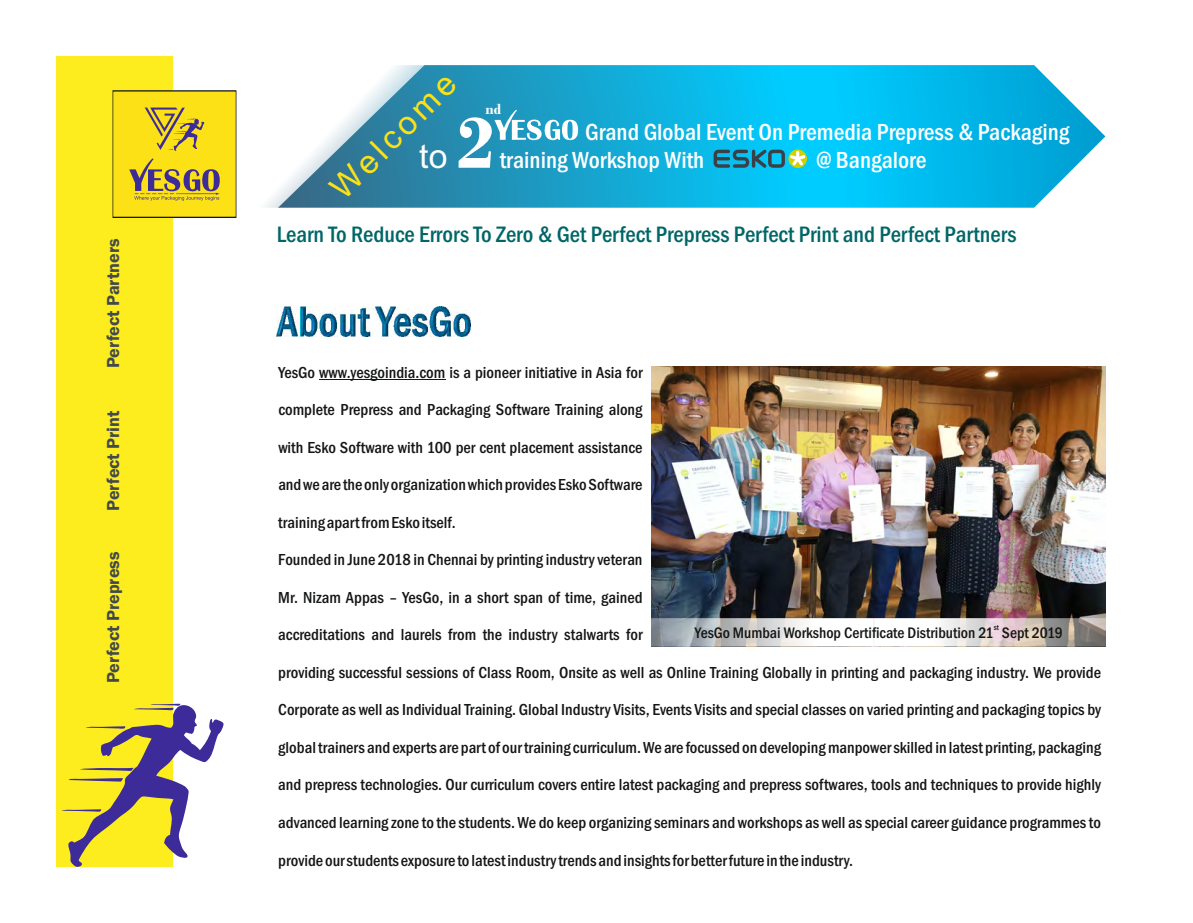
<style>
.page{position:relative;width:1193px;height:923px;background:#fff}
.page>*{position:absolute;margin:0;border:0;box-sizing:border-box;transform-origin:0 0}
.t1{font:700 77.1px "Bodoni";color:#fff}
.t2{font:33.75px "Arial";color:#fff}
.t3{font:33px "Arial";color:#fbe116}
.t4{font:500 condensed 24px "Franklin Gothic";color:#fff}
.t5{font:500 condensed 23.1px "Franklin Gothic";color:#066}
.t6{font:600 18px "Franklin Gothic";color:#41494d}
.t7{font:500 condensed 16.5px "Franklin Gothic";color:#151616}
.t8{font:500 condensed 15.75px "Franklin Gothic";color:#151616}
.t9{font:700 15.45px "Bodoni";color:#fff}
.t10{font:500 condensed 7.8px "Franklin Gothic";color:#151616}
</style>
<div class="page">
<svg style="left:462px;top:65px;width:643px;height:142px;background:#18b7e3"></svg>
<svg style="left:172px;top:56px;width:290px;height:269px"></svg>
<svg style="left:494px;top:110px;width:84px;height:30px"></svg>
<img style="left:276px;top:306px;width:194px;height:30px">
<svg style="left:788px;top:149px;width:18px;height:19px"></svg>
<svg style="left:713px;top:150px;width:92px;height:18px;background:#3a9499"></svg>
<hr style="left:319px;top:379px;width:126px;height:1px;background:#151616">
<div style="left:56px;top:56px;width:116px;height:810px;background:#fded1e"></div>
<img style="left:651px;top:366px;width:454px;height:252px">
<img style="left:651px;top:618px;width:454px;height:28px">
<div style="left:113px;top:91px;width:123px;height:126px;background:#fbe116"></div>
<svg style="left:145px;top:107px;width:59px;height:44px"></svg>
<svg style="left:129px;top:158px;width:91px;height:42px"></svg>
<svg style="left:61px;top:703px;width:162px;height:164px"></svg>
<p class="t6" style="left:106px;top:368px;width:131px;rotate:-90deg">Perfect Partners</p>
<p class="t6" style="left:106px;top:510px;width:102px;rotate:-90deg">Perfect Print</p>
<p class="t6" style="left:106px;top:682px;width:133px;rotate:-90deg">Perfect Prepress</p>
<h3 class="t3" style="left:327px;top:184px;width:164px;rotate:-45deg">Welcome</h3>
<p class="t9" style="left:485px;top:103px;width:17px">nd</p>
<h1 class="t1" style="left:456px;top:116px;width:39px">2</h1>
<h3 class="t4" style="left:585px;top:123px;width:485px">Grand Global Event On Premedia Prepress &amp; Packaging</h3>
<h2 class="t2" style="left:419px;top:144px;width:30px">to</h2>
<h3 class="t4" style="left:499px;top:151px;width:206px">training Workshop With</h3>
<h3 class="t4" style="left:816px;top:151px;width:111px">@ Bangalore</h3>
<h3 class="t5" style="left:277px;top:226px;width:741px">Learn To Reduce Errors To Zero &amp; Get Perfect Prepress Perfect Print and Perfect Partners</h3>
<p class="t7" style="left:278px;top:366px;width:365px">YesGo www.yesgoindia.com is a pioneer initiative in Asia for</p>
<p class="t7" style="left:278px;top:403px;width:365px">complete Prepress and Packaging Software Training along</p>
<p class="t7" style="left:278px;top:441px;width:365px">with Esko Software with 100 per cent placement assistance</p>
<p class="t7" style="left:278px;top:478px;width:366px">and we are the only organization which provides Esko Software</p>
<p class="t7" style="left:278px;top:516px;width:179px">training apart from Esko itself.</p>
<p class="t7" style="left:278px;top:553px;width:365px">Founded in June 2018 in Chennai by printing industry veteran</p>
<p class="t7" style="left:278px;top:591px;width:365px">Mr. Nizam Appas – YesGo, in a short span of time, gained</p>
<p class="t7" style="left:278px;top:628px;width:365px">accreditations and laurels from the industry stalwarts for</p>
<p class="t7" style="left:278px;top:666px;width:824px">providing successful sessions of Class Room, Onsite as well as Online Training Globally in printing and packaging industry. We provide</p>
<p class="t7" style="left:278px;top:703px;width:824px">Corporate as well as Individual Training. Global Industry Visits, Events Visits and special classes on varied printing and packaging topics by</p>
<p class="t7" style="left:278px;top:741px;width:824px">global trainers and experts are part of our training curriculum. We are focussed on developing manpower skilled in latest printing, packaging</p>
<p class="t7" style="left:278px;top:778px;width:824px">and prepress technologies. Our curriculum covers entire latest packaging and prepress softwares, tools and techniques to provide highly</p>
<p class="t7" style="left:278px;top:816px;width:824px">advanced learning zone to the students. We do keep organizing seminars and workshops as well as special career guidance programmes to</p>
<p class="t7" style="left:278px;top:853px;width:576px">provide our students exposure to latest industry trends and insights for better future in the industry.</p>
<p class="t10" style="left:993px;top:624px;width:7px">st</p>
<p class="t8" style="left:694px;top:626px;width:369px">YesGo Mumbai Workshop Certificate Distribution 21 Sept 2019</p>
</div>
